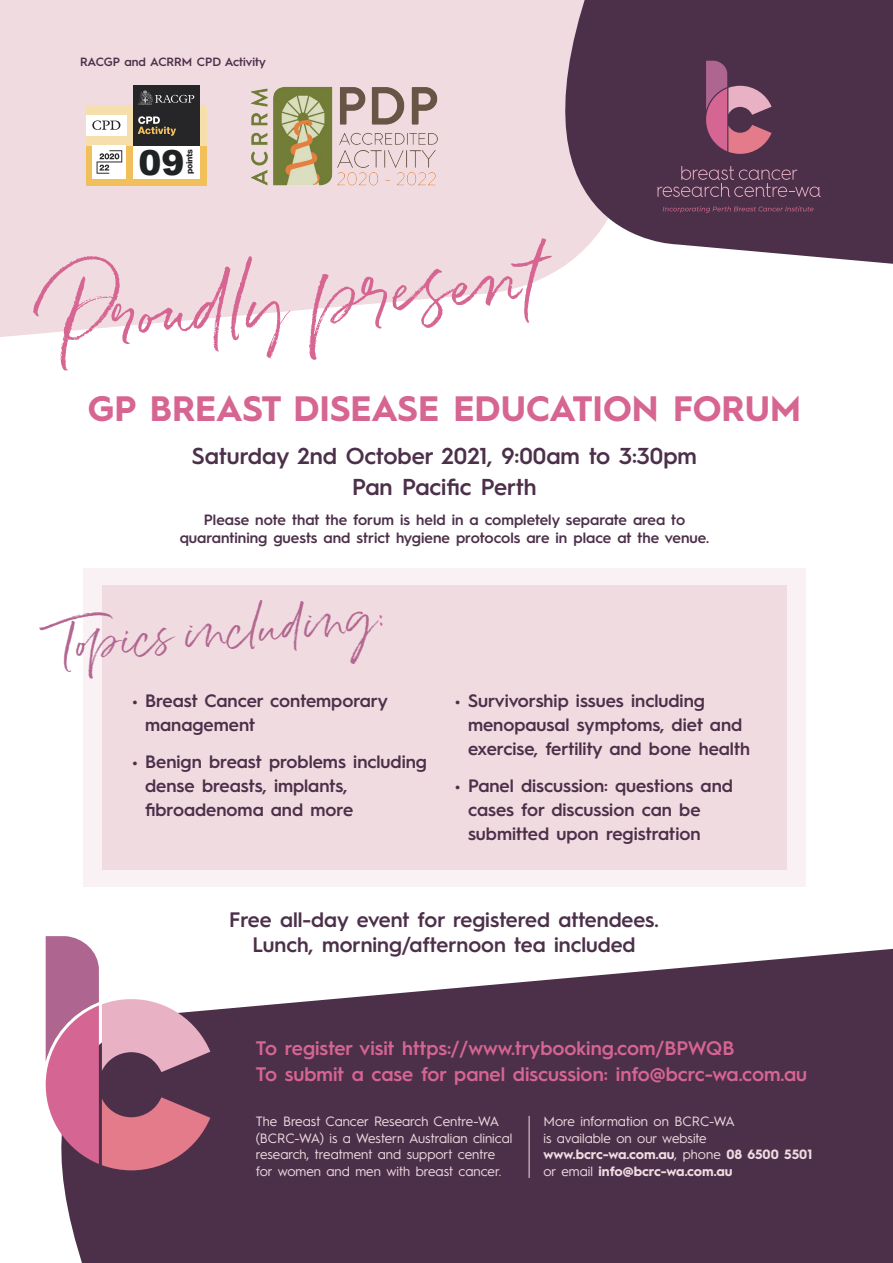
<style>
.page{position:relative;width:893px;height:1263px;background:#fff}
.page>*{position:absolute;margin:0;border:0;box-sizing:border-box;transform-origin:0 0}
.t1{font:75.75px "Belluga";color:#d66592}
.t2{font:44.4px "Belluga";color:#b26690}
.t3{font:700 35.4px "Hurme Geometric Sans 1";color:#d66592}
.t4{font:900 34.5px "Arial";color:#202323}
.t5{font:600 23.1px "Hurme Geometric Sans 1";color:#4c304a}
.t6{font:600 21px/25.2px "Hurme Geometric Sans 1";color:#4c304a;text-align:center}
.t7{font:600 19.65px "Hurme Geometric Sans 1";color:#d66592}
.t8{font:600 18px/24px "Hurme Geometric Sans 1";color:#4c304a}
.t9{font:600 15px/18px "Hurme Geometric Sans 1";color:#4c304a;text-align:center}
.t10{font:13.5px/16.5px "Hurme Geometric Sans 1";color:#f0dbe0}
.t11{font:600 12px "Hurme Geometric Sans 1";color:#4c304a}
.t12{font:800 8.55px "Helvetica Neue LT Std";letter-spacing:-.035em;color:#262527}
.s1{color:#d66592}
.s2{font-weight:700}
</style>
<div class="page">
<svg style="left:45px;top:941px;width:848px;height:322px;background:#624960"></svg>
<svg style="left:0;top:0;width:503px;height:337px;background:#f1dee2"></svg>
<svg style="left:503px;top:0;width:390px;height:291px;background:#867082"></svg>
<svg style="left:657px;top:166px;width:164px;height:31px;background:#61415a"></svg>
<svg style="left:706px;top:61px;width:66px;height:93px;background:#965a76"></svg>
<svg style="left:663px;top:206px;width:151px;height:7px"></svg>
<div style="left:86px;top:145px;width:120px;height:40px;background:#f2c05b"></div>
<div style="left:86px;top:105px;width:120px;height:40px;background:#f4dfad"></div>
<div style="left:93px;top:145px;width:33px;height:34px;background:#fff"></div>
<svg style="left:97px;top:150px;width:25px;height:24px"></svg>
<div style="left:86px;top:115px;width:40px;height:20px;background:#fff"></div>
<svg style="left:92px;top:120px;width:28px;height:10px"></svg>
<div style="left:133px;top:145px;width:67px;height:34px;background:#fff"></div>
<div style="left:133px;top:85px;width:67px;height:60px;background:#262527"></div>
<svg style="left:138px;top:90px;width:56px;height:15px"></svg>
<svg style="left:138px;top:116px;width:38px;height:20px"></svg>
<svg style="left:46px;top:936px;width:164px;height:234px"></svg>
<hr style="left:529px;top:1116px;width:1px;height:62px;background:#f0dbe0">
<div style="left:83px;top:568px;width:722px;height:318px;background:#f9f1f3"></div>
<div style="left:102px;top:585px;width:684px;height:284px;background:#f0dbe0"></div>
<img style="left:230px;top:64px;width:225px;height:138px">
<p class="t11" style="left:80px;top:53px;width:187px">RACGP and ACRRM CPD Activity</p>
<p class="t4" style="left:138px;top:138px;width:47px">09</p>
<p class="t12" style="left:184px;top:174px;width:27px;rotate:-90deg">points</p>
<p class="t1" style="left:42px;top:275px;width:494px;rotate:-5deg">Proudly pr es en t</p>
<p class="t3" style="left:88px;top:383px;width:714px">GP BREAST DISEASE EDUCATION FORUM</p>
<p class="t5" style="left:192px;top:439px;width:507px">Saturday 2nd October 2021, 9:00am to 3:30pm</p>
<p class="t5" style="left:352px;top:470px;width:186px">Pan Pacific Perth</p>
<p class="t9" style="left:180px;top:510px;width:531px">Please note that the forum is held in a completely separate area to quarantining guests and strict hygiene protocols are in place at the venue.</p>
<p class="t2" style="left:52px;top:618px;width:336px;rotate:-5deg">Top ics in cludin g<span class="s1">:</span></p>
<p class="t8" style="left:145px;top:688px;width:244px;text-indent:-13px">• Breast Cancer contemporary management</p>
<p class="t8" style="left:145px;top:748px;width:283px;text-indent:-13px">• Benign breast problems including dense breasts, implants, fibroadenoma and more</p>
<p class="t8" style="left:468px;top:688px;width:284px;text-indent:-13px">• Survivorship issues including menopausal symptoms, diet and exercise, fertility and bone health</p>
<p class="t8" style="left:468px;top:772px;width:266px;text-indent:-13px">• Panel discussion: questions and cases for discussion can be submitted upon registration</p>
<p class="t6" style="left:229px;top:906px;width:431px">Free all-day event for registered attendees.<br>Lunch, morning/afternoon tea included</p>
<p class="t7" style="left:256px;top:1035px;width:480px">To register visit https://www.trybooking.com/BPWQB</p>
<p class="t7" style="left:256px;top:1061px;width:553px">To submit a case for panel discussion: info@bcrc-wa.com.au</p>
<p class="t10" style="left:256px;top:1112px;width:258px">The Breast Cancer Research Centre-WA (BCRC-WA) is a Western Australian clinical research, treatment and support centre for women and men with breast cancer.</p>
<p class="t10" style="left:543px;top:1112px;width:270px">More information on BCRC-WA<br>is available on our website <span class="s2">www.bcrc-wa.com.au</span>, phone <span class="s2">08 6500 5501 </span>or email <span class="s2">info@bcrc-wa.com.au</span></p>
</div>
